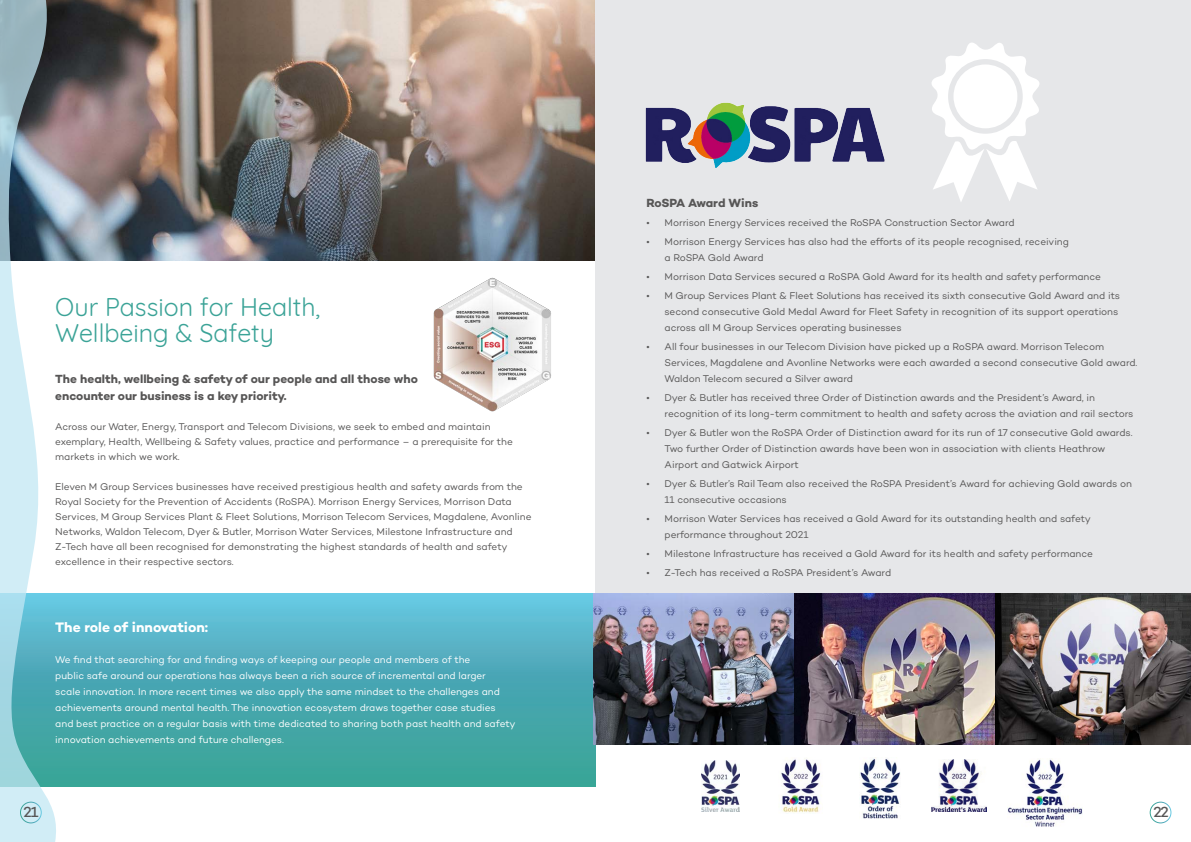
<style>
.page{position:relative;width:1191px;height:842px;background:#fff}
.page>*{position:absolute;margin:0;border:0;box-sizing:border-box;transform-origin:0 0}
.t1{font:25px "Quicksand";color:#3ba397}
.t2{font:500 14.9px "Campton";color:#575656}
.t3{font:700 14px "Campton";letter-spacing:-.005em;color:#fff}
.t4{font:700 12px/17px "Campton";color:#575656}
.t5{font:10px/16px "Campton";letter-spacing:-.005em;color:#575656}
.t6{font:10px/16px "Campton";letter-spacing:-.005em;color:#fff}
</style>
<div class="page">
<img style="left:57px;top:0;width:538px;height:261px">
<div style="left:0;top:594px;width:595px;height:193px;background:linear-gradient(to bottom,#63bedc,#349c90)"></div>
<svg style="left:0;top:0;width:57px;height:842px"></svg>
<div style="left:595px;top:0;width:596px;height:733px;background:#e6e7e9"></div>
<div style="left:20px;top:802px;width:22px;height:21px;border:1px solid #fff;border-radius:50%"></div>
<div style="left:1149px;top:802px;width:22px;height:21px;border:1px solid #fff;border-radius:50%"></div>
<img style="left:645px;top:102px;width:240px;height:66px">
<svg style="left:932px;top:43px;width:108px;height:158px"></svg>
<img style="left:594px;top:594px;width:597px;height:150px">
<img style="left:433px;top:277px;width:118px;height:135px">
<img style="left:701px;top:760px;width:38px;height:52px">
<img style="left:931px;top:759px;width:55px;height:52px">
<img style="left:781px;top:759px;width:40px;height:54px">
<img style="left:860px;top:757px;width:40px;height:62px">
<img style="left:1007px;top:759px;width:75px;height:68px">
<p class="t1" style="left:55px;top:288px;width:266px">Our Passion for Health,</p>
<p class="t1" style="left:55px;top:314px;width:220px">Wellbeing &amp; Safety</p>
<p class="t4" style="left:55px;top:371px;width:364px">The health, wellbeing &amp; safety of our people and all those who encounter our business is a key priority.</p>
<p class="t5" style="left:55px;top:419px;width:459px;line-height:15px">Across our Water, Energy, Transport and Telecom Divisions, we seek to embed and maintain exemplary, Health, Wellbeing &amp; Safety values, practice and performance – a prerequisite for the markets in which we work.</p>
<p class="t5" style="left:55px;top:479px;width:478px;line-height:15px">Eleven M Group Services businesses have received prestigious health and safety awards from the Royal Society for the Prevention of Accidents (RoSPA). Morrison Energy Services, Morrison Data Services, M Group Services Plant &amp; Fleet Solutions, Morrison Telecom Services, Magdalene, Avonline Networks, Waldon Telecom, Dyer &amp; Butler, Morrison Water Services, Milestone Infrastructure and Z-Tech have all been recognised for demonstrating the highest standards of health and safety excellence in their respective sectors.</p>
<p class="t3" style="left:55px;top:618px;width:154px">The role of innovation:</p>
<p class="t6" style="left:55px;top:651px;width:462px">We find that searching for and finding ways of keeping our people and members of the<br>public safe around our operations has always been a rich source of incremental and larger<br>scale innovation. In more recent times we also apply the same mindset to the challenges and achievements around mental health. The innovation ecosystem draws together case studies and best practice on a regular basis with time dedicated to sharing both past health and safety innovation achievements and future challenges.</p>
<p class="t4" style="left:646px;top:194px;width:113px">RoSPA Award Wins</p>
<p class="t5" style="left:646px;top:214px;width:370px">• Morrison Energy Services received the RoSPA Construction Sector Award</p>
<p class="t5" style="left:664px;top:233px;width:406px;text-indent:-18px">• Morrison Energy Services has also had the efforts of its people recognised, receiving a RoSPA Gold Award</p>
<p class="t5" style="left:646px;top:268px;width:456px">• Morrison Data Services secured a RoSPA Gold Award for its health and safety performance</p>
<p class="t5" style="left:664px;top:287px;width:457px;text-indent:-18px">• M Group Services Plant &amp; Fleet Solutions has received its sixth consecutive Gold Award and its second consecutive Gold Medal Award for Fleet Safety in recognition of its support operations across all M Group Services operating businesses</p>
<p class="t5" style="left:664px;top:338px;width:474px;text-indent:-18px">• All four businesses in our Telecom Division have picked up a RoSPA award. Morrison Telecom<br>Services, Magdalene and Avonline Networks were each awarded a second consecutive Gold award.<br>Waldon Telecom secured a Silver award</p>
<p class="t5" style="left:664px;top:389px;width:470px;text-indent:-18px">• Dyer &amp; Butler has received three Order of Distinction awards and the President’s Award, in recognition of its long-term commitment to health and safety across the aviation and rail sectors</p>
<p class="t5" style="left:664px;top:424px;width:469px;text-indent:-18px">• Dyer &amp; Butler won the RoSPA Order of Distinction award for its run of 17 consecutive Gold awards.<br>Two further Order of Distinction awards have been won in association with clients Heathrow<br>Airport and Gatwick Airport</p>
<p class="t5" style="left:664px;top:475px;width:469px;text-indent:-18px">• Dyer &amp; Butler’s Rail Team also received the RoSPA President’s Award for achieving Gold awards on<br>11 consecutive occasions</p>
<p class="t5" style="left:664px;top:510px;width:428px;text-indent:-18px">• Morrison Water Services has received a Gold Award for its outstanding health and safety performance throughout 2021</p>
<p class="t5" style="left:646px;top:545px;width:448px">• Milestone Infrastructure has received a Gold Award for its health and safety performance</p>
<p class="t5" style="left:646px;top:564px;width:246px">• Z-Tech has received a RoSPA President’s Award</p>
<p class="t2" style="left:24px;top:803px;width:16px">21</p>
<p class="t2" style="left:1153px;top:803px;width:17px">22</p>
</div>
